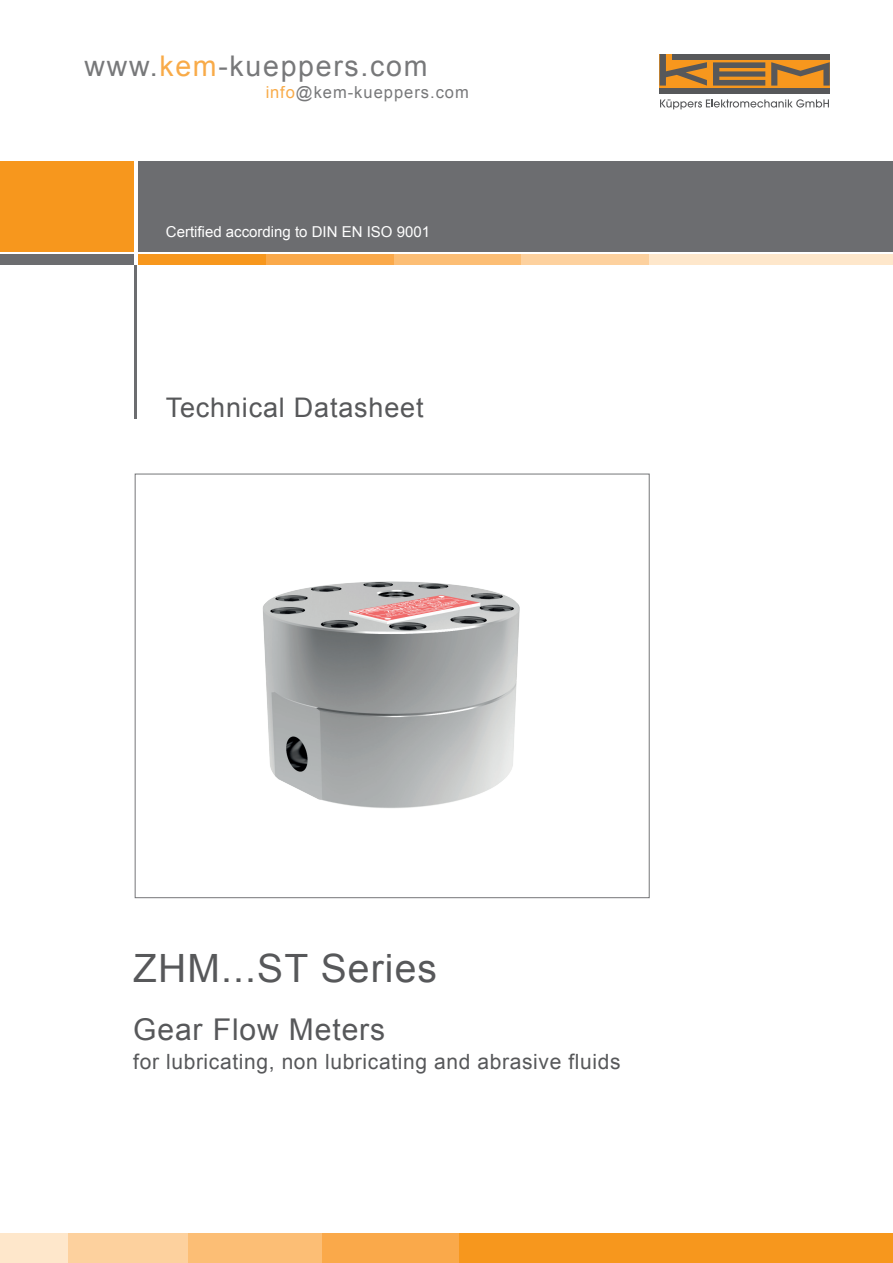
<style>
.page{position:relative;width:893px;height:1263px;background:#fff}
.page>*{position:absolute;margin:0;border:0;box-sizing:border-box;transform-origin:0 0}
.t1{font:39px "Arial";letter-spacing:.03em;color:#57585a}
.t2{font:30px "Arial";letter-spacing:.03em;color:#57585a}
.t3{font:28.5px "Arial";letter-spacing:.06em;color:#57585a}
.t4{font:27px "Arial";letter-spacing:.03em;color:#57585a}
.t5{font:21px "Arial";letter-spacing:.03em;color:#57585a}
.t6{font:16.5px "Arial";letter-spacing:.06em;color:#57585a}
.t7{font:15px "Arial";color:#fff}
.s1{color:#f7971d}
</style>
<div class="page">
<div style="left:660px;top:54px;width:170px;height:40px;background:#f7971d"></div>
<svg style="left:713px;top:62px;width:52px;height:24px"></svg>
<div style="left:672px;top:54px;width:158px;height:6px;background:#57585a"></div>
<div style="left:660px;top:88px;width:170px;height:6px;background:#57585a"></div>
<svg style="left:771px;top:62px;width:59px;height:24px"></svg>
<svg style="left:660px;top:54px;width:47px;height:32px"></svg>
<svg style="left:660px;top:99px;width:169px;height:10px"></svg>
<div style="left:139px;top:162px;width:754px;height:90px;background:#6c6d70"></div>
<div style="left:139px;top:254px;width:754px;height:11px;background:#fee7cb"></div>
<div style="left:521px;top:254px;width:128px;height:11px;background:#fdd19e"></div>
<div style="left:394px;top:254px;width:127px;height:11px;background:#fcbe75"></div>
<div style="left:266px;top:254px;width:128px;height:11px;background:#faa94a"></div>
<div style="left:139px;top:254px;width:127px;height:11px;background:#f7971d"></div>
<div style="left:0;top:162px;width:133px;height:90px;background:#f7971d"></div>
<div style="left:0;top:254px;width:133px;height:11px;background:#6c6d70"></div>
<hr style="left:134px;top:266px;width:3px;height:153px;background:#6c6d70">
<div style="left:0;top:1233px;width:893px;height:30px;background:#fee7cb"></div>
<div style="left:69px;top:1233px;width:824px;height:30px;background:#fdd19e"></div>
<div style="left:189px;top:1233px;width:704px;height:30px;background:#fcbe75"></div>
<div style="left:323px;top:1233px;width:570px;height:30px;background:#faa94a"></div>
<div style="left:459px;top:1233px;width:434px;height:30px;background:#f7971d"></div>
<div style="left:135px;top:474px;width:515px;height:424px;background:#fff;border:1px solid #757678"></div>
<img style="left:262px;top:581px;width:258px;height:227px">
<h3 class="t3" style="left:85px;top:47px;width:344px">www.<span class="s1">kem</span>-kueppers.com</h3>
<p class="t6" style="left:265px;top:82px;width:205px"><span class="s1">info</span>@kem-kueppers.com</p>
<p class="t7" style="left:166px;top:222px;width:266px">Certified according to DIN EN ISO 9001</p>
<p class="t4" style="left:166px;top:390px;width:259px">Technical Datasheet</p>
<h1 class="t1" style="left:133px;top:943px;width:305px">ZHM...ST Series</h1>
<h2 class="t2" style="left:133px;top:1010px;width:253px">Gear Flow Meters</h2>
<p class="t5" style="left:133px;top:1047px;width:489px">for lubricating, non lubricating and abrasive fluids</p>
</div>
